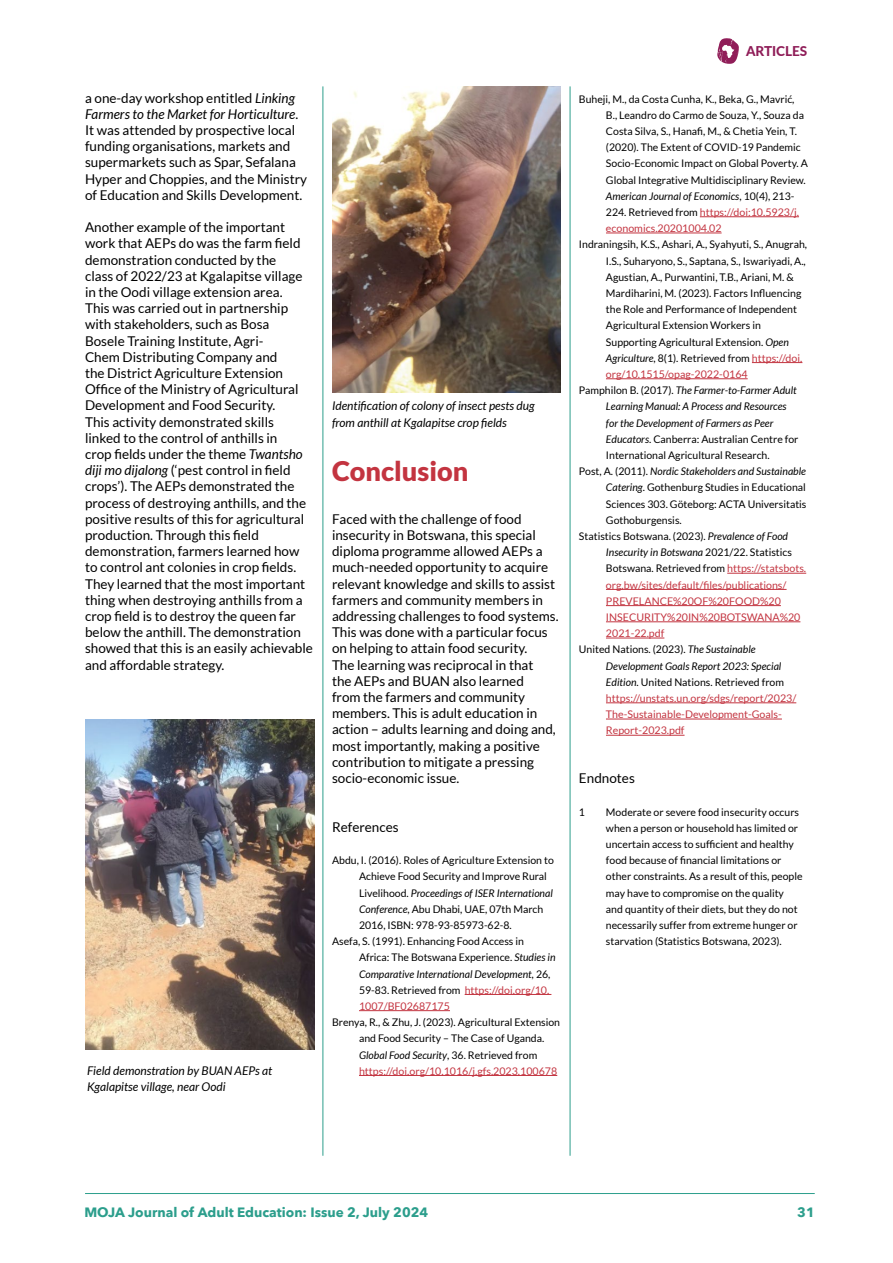
<style>
.page{position:relative;width:893px;height:1263px;background:#fff}
.page>*{position:absolute;margin:0;border:0;box-sizing:border-box;transform-origin:0 0}
.t1{font:900 27px "Lato";color:#c33440}
.t2{font:13.5px/16.2px "Lato";color:#000}
.t3{font:700 13.5px "Avenir Next LT Pro";color:#2c9e8c}
.t4{font:800 13.5px "Lato";color:#8f1d58}
.t5{font:italic 12px/16.2px "Lato";color:#000}
.t6{font:10.5px/16.2px "Lato";color:#000}
.t7{font:italic 10.5px "Lato";color:#000}
.t8{font:10.5px "Lato";color:#c33440}
.s1{font-style:italic}
.s2{font-style:normal}
.s3{color:#c33440}
</style>
<div class="page">
<hr style="left:85px;top:1193px;width:730px;height:1px;background:#2c9e8c">
<hr style="left:323px;top:86px;width:1px;height:1070px;background:#2c9e8c">
<hr style="left:570px;top:86px;width:1px;height:1070px;background:#2c9e8c">
<hr style="left:465px;top:994px;width:86px;height:1px;background:#c33440">
<hr style="left:359px;top:1010px;width:91px;height:1px;background:#c33440">
<hr style="left:359px;top:1075px;width:198px;height:1px;background:#c33440">
<hr style="left:700px;top:216px;width:99px;height:1px;background:#c33440">
<hr style="left:606px;top:233px;width:116px;height:1px;background:#c33440">
<hr style="left:752px;top:362px;width:50px;height:1px;background:#c33440">
<hr style="left:606px;top:378px;width:142px;height:1px;background:#c33440">
<hr style="left:727px;top:573px;width:79px;height:1px;background:#c33440">
<hr style="left:606px;top:589px;width:181px;height:1px;background:#c33440">
<hr style="left:606px;top:605px;width:175px;height:1px;background:#c33440">
<hr style="left:606px;top:621px;width:194px;height:1px;background:#c33440">
<hr style="left:606px;top:638px;width:58px;height:1px;background:#c33440">
<hr style="left:606px;top:702px;width:190px;height:1px;background:#c33440">
<hr style="left:606px;top:719px;width:176px;height:1px;background:#c33440">
<hr style="left:606px;top:735px;width:78px;height:1px;background:#c33440">
<img style="left:332px;top:86px;width:229px;height:306px">
<img style="left:85px;top:720px;width:229px;height:330px">
<svg style="left:717px;top:38px;width:22px;height:26px"></svg>
<p class="t2" style="left:85px;top:90px;width:224px">a one-day workshop entitled <span class="s1">Linking Farmers to the Market for Horticulture</span>.<br>It was attended by prospective local funding organisations, markets and supermarkets such as Spar, Sefalana Hyper and Choppies, and the Ministry of Education and Skills Development.</p>
<p class="t2" style="left:85px;top:219px;width:229px">Another example of the important work that AEPs do was the farm field demonstration conducted by the<br>class of 2022/23 at Kgalapitse village in the Oodi village extension area.<br>This was carried out in partnership with stakeholders, such as Bosa<br>Bosele Training Institute, Agri-<br>Chem Distributing Company and<br>the District Agriculture Extension Office of the Ministry of Agricultural Development and Food Security.<br>This activity demonstrated skills linked to the control of anthills in<br>crop fields under the theme <span class="s1">Twantsho diji mo dijalong</span> (‘pest control in field crops’). The AEPs demonstrated the process of destroying anthills, and the positive results of this for agricultural production. Through this field demonstration, farmers learned how to control ant colonies in crop fields.<br>They learned that the most important thing when destroying anthills from a crop field is to destroy the queen far below the anthill. The demonstration showed that this is an easily achievable and affordable strategy.</p>
<p class="t5" style="left:87px;top:1062px;width:187px">Field demonstration by BUAN AEPs at<br>Kgalapitse village, near Oodi</p>
<p class="t5" style="left:332px;top:398px;width:204px">Identification of colony of insect pests dug from anthill at Kgalapitse crop fields</p>
<h1 class="t1" style="left:332px;top:455px;width:138px">Conclusion</h1>
<p class="t2" style="left:332px;top:511px;width:228px">Faced with the challenge of food insecurity in Botswana, this special diploma programme allowed AEPs a much-needed opportunity to acquire relevant knowledge and skills to assist farmers and community members in addressing challenges to food systems.<br>This was done with a particular focus on helping to attain food security.<br>The learning was reciprocal in that<br>the AEPs and BUAN also learned<br>from the farmers and community members. This is adult education in action – adults learning and doing and, most importantly, making a positive contribution to mitigate a pressing socio-economic issue.</p>
<p class="t2" style="left:332px;top:819px;width:68px">References</p>
<p class="t6" style="left:332px;top:852px;width:223px">Abdu, I. (2016). Roles of Agriculture Extension to</p>
<p class="t6" style="left:359px;top:868px;width:189px">Achieve Food Security and Improve Rural</p>
<p class="t7" style="left:359px;top:887px;width:195px"><span class="s2">Livelihood.</span> Proceedings of ISER International</p>
<p class="t6" style="left:359px;top:901px;width:186px"><span class="s1">Conference</span>, Abu Dhabi, UAE, 07th March</p>
<p class="t6" style="left:359px;top:917px;width:154px">2016, ISBN: 978-93-85973-62-8.</p>
<p class="t6" style="left:332px;top:933px;width:194px">Asefa, S. (1991). Enhancing Food Access in</p>
<p class="t6" style="left:359px;top:949px;width:198px">Africa: The Botswana Experience. <span class="s1">Studies in</span></p>
<p class="t7" style="left:359px;top:968px;width:193px">Comparative International Development, <span class="s2">26,</span></p>
<p class="t6" style="left:359px;top:982px;width:192px">59-83. Retrieved from <span class="s3">https://doi.org/10.</span></p>
<p class="t8" style="left:359px;top:1000px;width:92px">1007/BF02687175</p>
<p class="t6" style="left:359px;top:1014px;width:203px;text-indent:-27px">Brenya, R., &amp; Zhu, J. (2023). Agricultural Extension and Food Security – The Case of Uganda.<br><span class="s1">Global Food Security</span>, 36. Retrieved from <span class="s3">https://doi.org/10.1016/j.gfs.2023.100678</span></p>
<p class="t4" style="left:746px;top:41px;width:63px">ARTICLES</p>
<p class="t6" style="left:606px;top:91px;width:203px;text-indent:-27px">Buheji, M., da Costa Cunha, K., Beka, G., Mavrić, B., Leandro do Carmo de Souza, Y., Souza da Costa Silva, S., Hanafi, M., &amp; Chetia Yein, T. (2020). The Extent of COVID-19 Pandemic Socio-Economic Impact on Global Poverty. A Global Integrative Multidisciplinary Review.<br><span class="s1">American Journal of Economics</span>, 10(4), 213- 224. Retrieved from <span class="s3">https://doi:10.5923/j. economics.20201004.02</span></p>
<p class="t6" style="left:579px;top:236px;width:230px">Indraningsih, K.S., Ashari, A., Syahyuti, S., Anugrah,</p>
<p class="t6" style="left:606px;top:253px;width:201px">I.S., Suharyono, S., Saptana, S., Iswariyadi, A.,</p>
<p class="t6" style="left:606px;top:269px;width:189px">Agustian, A., Purwantini, T.B., Ariani, M. &amp;</p>
<p class="t6" style="left:606px;top:285px;width:197px">Mardiharini, M. (2023). Factors Influencing</p>
<p class="t6" style="left:606px;top:301px;width:193px">the Role and Performance of Independent</p>
<p class="t6" style="left:606px;top:317px;width:156px">Agricultural Extension Workers in</p>
<p class="t6" style="left:606px;top:334px;width:184px">Supporting Agricultural Extension. <span class="s1">Open</span></p>
<p class="t6" style="left:606px;top:350px;width:198px"><span class="s1">Agriculture</span>, 8(1). Retrieved from <span class="s3">https://doi.</span></p>
<p class="t8" style="left:606px;top:368px;width:143px">org/10.1515/opag-2022-0164</p>
<p class="t7" style="left:579px;top:385px;width:219px"><span class="s2">Pamphilon B. (2017).</span> The Farmer-to-Farmer Adult</p>
<p class="t7" style="left:606px;top:401px;width:182px">Learning Manual: A Process and Resources</p>
<p class="t7" style="left:606px;top:417px;width:169px">for the Development of Farmers as Peer</p>
<p class="t6" style="left:606px;top:431px;width:194px"><span class="s1">Educators</span>. Canberra: Australian Centre for</p>
<p class="t6" style="left:606px;top:447px;width:165px">International Agricultural Research.</p>
<p class="t7" style="left:579px;top:466px;width:229px"><span class="s2">Post, A. (2011).</span> Nordic Stakeholders and Sustainable</p>
<p class="t6" style="left:606px;top:479px;width:201px"><span class="s1">Catering</span>. Gothenburg Studies in Educational</p>
<p class="t6" style="left:606px;top:496px;width:202px">Sciences 303. Göteborg: ACTA Universitatis</p>
<p class="t6" style="left:606px;top:512px;width:77px">Gothoburgensis.</p>
<p class="t6" style="left:579px;top:528px;width:211px">Statistics Botswana. (2023). <span class="s1">Prevalence of Food</span></p>
<p class="t7" style="left:606px;top:547px;width:187px">Insecurity in Botswana <span class="s2">2021/22. Statistics</span></p>
<p class="t6" style="left:606px;top:560px;width:202px">Botswana. Retrieved from <span class="s3">https://statsbots.</span></p>
<p class="t8" style="left:606px;top:579px;width:182px">org.bw/sites/default/files/publications/</p>
<p class="t8" style="left:606px;top:595px;width:176px">PREVELANCE%20OF%20FOOD%20</p>
<p class="t8" style="left:606px;top:611px;width:196px">INSECURITY%20IN%20BOTSWANA%20</p>
<p class="t8" style="left:606px;top:628px;width:60px">2021-22.pdf</p>
<p class="t6" style="left:579px;top:641px;width:178px">United Nations. (2023). <span class="s1">The Sustainable</span></p>
<p class="t7" style="left:606px;top:660px;width:177px">Development Goals Report 2023: Special</p>
<p class="t6" style="left:606px;top:674px;width:180px"><span class="s1">Edition</span>. United Nations. Retrieved from</p>
<p class="t8" style="left:606px;top:692px;width:192px">https://unstats.un.org/sdgs/report/2023/</p>
<p class="t8" style="left:606px;top:709px;width:177px">The-Sustainable-Development-Goals-</p>
<p class="t8" style="left:606px;top:725px;width:80px">Report-2023.pdf</p>
<p class="t2" style="left:579px;top:770px;width:57px">Endnotes</p>
<p class="t6" style="left:579px;top:803px;width:8px">1</p>
<p class="t6" style="left:606px;top:803px;width:198px">Moderate or severe food insecurity occurs when a person or household has limited or uncertain access to sufficient and healthy food because of financial limitations or other constraints. As a result of this, people may have to compromise on the quality and quantity of their diets, but they do not necessarily suffer from extreme hunger or starvation (Statistics Botswana, 2023).</p>
<p class="t3" style="left:84px;top:1204px;width:345px">MOJA Journal of Adult Education: Issue 2, July 2024</p>
<p class="t3" style="left:797px;top:1204px;width:19px">31</p>
</div>
